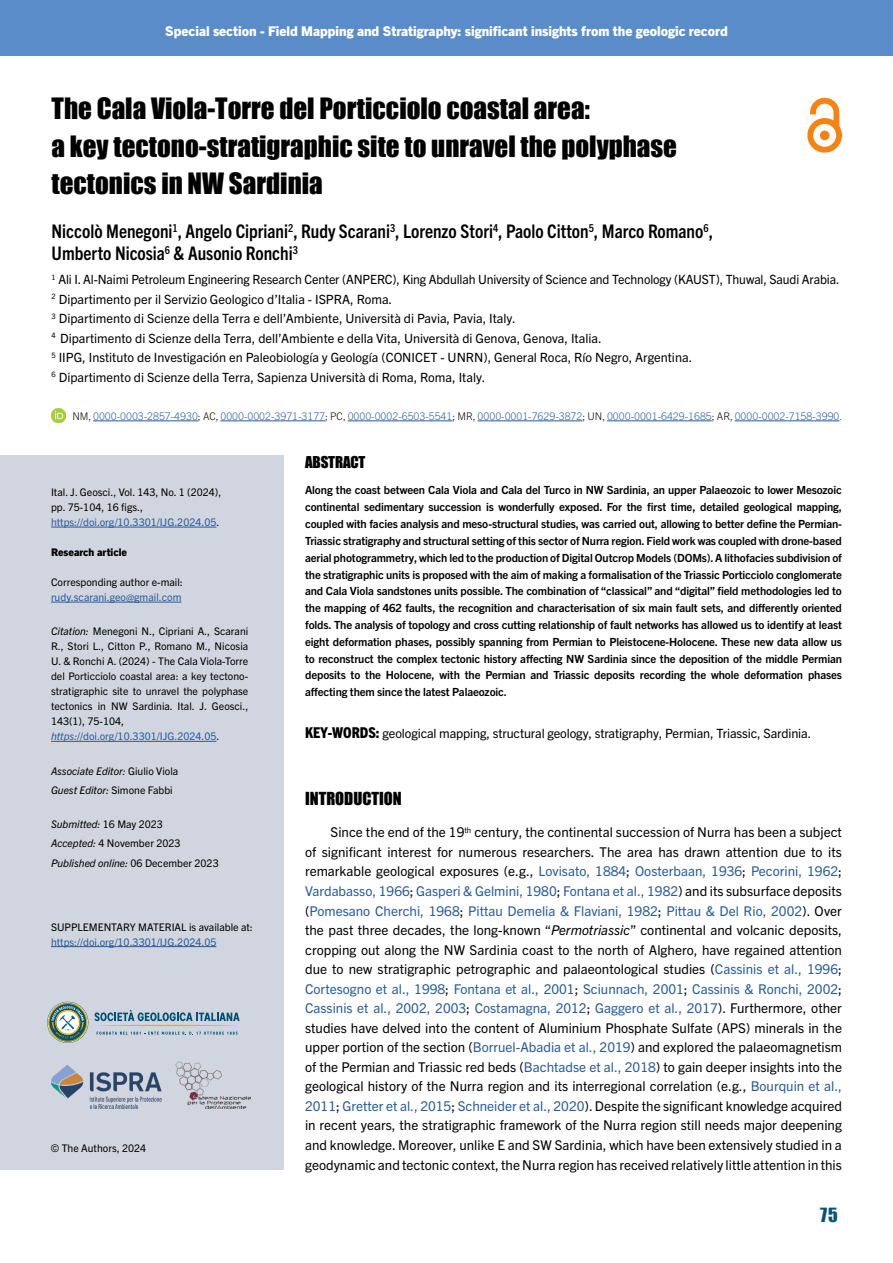
<style>
.page{position:relative;width:893px;height:1263px;background:#fff}
.page>*{position:absolute;margin:0;border:0;box-sizing:border-box;transform-origin:0 0}
.t1{font:27px/37.5px "Impact";color:#000}
.t2{font:700 condensed 18.75px/22.5px "Trade Gothic Next LT Pro";color:#000}
.t3{font:18px "Impact";color:#075472}
.t4{font:16.5px "Impact";color:#000}
.t5{font:15px "Impact";letter-spacing:-.01em;color:#000}
.t6{font:13.5px/19.5px "Trade Gothic Next LT Pro";color:#000;text-align:justify}
.t7{font:800 13.5px "Trade Gothic Next LT Pro";color:#fff}
.t8{font:12.75px/19.5px "Trade Gothic Next LT Pro";color:#000}
.t9{font:700 11.25px/16.8px "Trade Gothic Next LT Pro";letter-spacing:-.01em;color:#000;text-align:justify}
.t10{font:10.5px/15px "Trade Gothic Next LT Pro";color:#000}
.t11{font:300 10.5px "Trade Gothic Next LT Pro";color:#275b9b}
.t12{font:10.5px "Trade Gothic Next LT Pro";color:#275b9b}
.t13{font:italic 10.5px/19.2px "Trade Gothic Next LT Pro";color:#000}
.t14{font:800 10.5px "Trade Gothic Next LT Pro";color:#000}
.s1{color:#000}
.s2{color:#275b9b}
.s3{font-style:italic}
.s4{font-style:italic;color:#275b9b}
.s5{font-style:normal}
.s6{font-weight:800;font-stretch:condensed;font-size:15px}
</style>
<div class="page">
<div style="left:0;top:0;width:893px;height:55px;background:#5a8cc9"></div>
<div style="left:0;top:455px;width:284px;height:714px;background:#d0d5df"></div>
<svg style="left:47px;top:1002px;width:41px;height:41px"></svg>
<svg style="left:94px;top:1010px;width:146px;height:25px"></svg>
<img style="left:175px;top:1061px;width:76px;height:47px">
<img style="left:51px;top:1065px;width:111px;height:43px">
<hr style="left:93px;top:421px;width:105px;height:1px;background:#275b9b">
<hr style="left:220px;top:421px;width:105px;height:1px;background:#275b9b">
<hr style="left:348px;top:421px;width:104px;height:1px;background:#275b9b">
<hr style="left:478px;top:421px;width:104px;height:1px;background:#275b9b">
<hr style="left:607px;top:421px;width:105px;height:1px;background:#275b9b">
<hr style="left:735px;top:421px;width:104px;height:1px;background:#275b9b">
<img style="left:52px;top:409px;width:14px;height:14px">
<hr style="left:51px;top:527px;width:165px;height:1px;background:#275b9b">
<hr style="left:51px;top:602px;width:130px;height:1px;background:#275b9b">
<hr style="left:51px;top:741px;width:165px;height:1px;background:#275b9b">
<hr style="left:51px;top:946px;width:165px;height:1px;background:#275b9b">
<svg style="left:807px;top:97px;width:35px;height:56px"></svg>
<div style="left:820px;top:131px;width:10px;height:9px;background:#f58212;border-radius:50%"></div>
<p class="t7" style="left:165px;top:22px;width:564px">Special section - Field Mapping and Stratigraphy: significant insights from the geologic record</p>
<h1 class="t1" style="left:52px;top:89px;width:627px">The Cala Viola-Torre del Porticciolo coastal area:<br>a key tectono-stratigraphic site to unravel the polyphase tectonics in NW Sardinia</h1>
<h2 class="t2" style="left:52px;top:219px;width:663px">Niccolò Menegoni<sup>1</sup>, Angelo Cipriani<sup>2</sup>, Rudy Scarani<sup>3</sup>, Lorenzo Stori<sup>4</sup>, Paolo Citton<sup>5</sup>, Marco Romano<sup>6</sup>,<br>Umberto Nicosia<sup>6</sup> &amp; Ausonio Ronchi<sup>3</sup></h2>
<p class="t8" style="left:52px;top:269px;width:789px"><sup>1</sup> Ali I. Al-Naimi Petroleum Engineering Research Center (ANPERC), King Abdullah University of Science and Technology (KAUST), Thuwal, Saudi Arabia.<br><sup>2</sup> Dipartimento per il Servizio Geologico d’Italia - ISPRA, Roma.<br><sup>3</sup> Dipartimento di Scienze della Terra e dell’Ambiente, Università di Pavia, Pavia, Italy.<br><sup>4</sup> Dipartimento di Scienze della Terra, dell’Ambiente e della Vita, Università di Genova, Genova, Italia.<br><sup>5</sup> IIPG, Instituto de Investigación en Paleobiología y Geología (CONICET - UNRN), General Roca, Río Negro, Argentina.<br><sup>6</sup> Dipartimento di Scienze della Terra, Sapienza Università di Roma, Roma, Italy.</p>
<p class="t11" style="left:72px;top:409px;width:771px"><span class="s1">NM,</span> 0000-0003-2857-4930<span class="s1">; AC,</span> 0000-0002-3971-3177<span class="s1">; PC,</span> 0000-0002-6503-5541<span class="s1">; MR,</span> 0000-0001-7629-3872<span class="s1">; UN,</span> 0000-0001-6429-1685<span class="s1">; AR,</span> 0000-0002-7158-3990.</p>
<p class="t10" style="left:51px;top:484px;width:172px">Ital. J. Geosci., Vol. 143, No. 1 (2024), pp. 75-104, 16 figs., <span class="s2">https://doi.org/10.3301/IJG.2024.05</span>.</p>
<p class="t14" style="left:51px;top:545px;width:77px">Research article</p>
<p class="t10" style="left:51px;top:574px;width:133px">Corresponding author e-mail:</p>
<p class="t12" style="left:51px;top:590px;width:132px">rudy.scarani.geo@gmail.com</p>
<p class="t10" style="left:51px;top:623px;width:199px"><span class="s3">Citation:</span> Menegoni N., Cipriani A., Scarani R., Stori L., Citton P., Romano M., Nicosia U. &amp; Ronchi A. (2024) - The Cala Viola-Torre del Porticciolo coastal area: a key tectono&shy;stratigraphic site to unravel the polyphase tectonics in NW Sardinia. Ital. J. Geosci., 143(1), 75-104, <span class="s4">https:</span><span class="s2">//doi.org/10.3301/IJG.2024.05</span>.</p>
<p class="t13" style="left:51px;top:760px;width:129px">Associate Editor: <span class="s5">Giulio Viola<br></span>Guest Editor: <span class="s5">Simone Fabbi</span></p>
<p class="t10" style="left:51px;top:814px;width:169px;line-height:19.2px"><span class="s3">Submitted:</span> 16 May 2023<br><span class="s3">Accepted:</span> 4 November 2023<br><span class="s3">Published online:</span> 06 December 2023</p>
<p class="t10" style="left:51px;top:918px;width:203px">SUPPLEMENTARY MATERIAL is available at:</p>
<p class="t12" style="left:51px;top:934px;width:167px">https://doi.org/10.3301/IJG.2024.05</p>
<p class="t10" style="left:51px;top:1140px;width:97px">© The Authors, 2024</p>
<p class="t5" style="left:305px;top:450px;width:62px">ABSTRACT</p>
<p class="t9" style="left:305px;top:481px;width:538px">Along the coast between Cala Viola and Cala del Turco in NW Sardinia, an upper Palaeozoic to lower Mesozoic continental sedimentary succession is wonderfully exposed. For the first time, detailed geological mapping, coupled with facies analysis and meso-structural studies, was carried out, allowing to better define the Permian-Triassic stratigraphy and structural setting of this sector of Nurra region. Field work was coupled with drone-based aerial photogrammetry, which led to the production of Digital Outcrop Models (DOMs). A lithofacies subdivision of the stratigraphic units is proposed with the aim of making a formalisation of the Triassic Porticciolo conglomerate and Cala Viola sandstones units possible. The combination of “classical” and “digital” field methodologies led to the mapping of 462 faults, the recognition and characterisation of six main fault sets, and differently oriented folds. The analysis of topology and cross cutting relationship of fault networks has allowed us to identify at least eight deformation phases, possibly spanning from Permian to Pleistocene-Holocene. These new data allow us to reconstruct the complex tectonic history affecting NW Sardinia since the deposition of the middle Permian deposits to the Holocene, with the Permian and Triassic deposits recording the whole deformation phases affecting them since the latest Palaeozoic.</p>
<p class="t8" style="left:305px;top:723px;width:508px"><span class="s6">KEY-WORDS:</span> geological mapping, structural geology, stratigraphy, Permian, Triassic, Sardinia.</p>
<p class="t4" style="left:305px;top:786px;width:98px">INTRODUCTION</p>
<p class="t6" style="left:305px;top:822px;width:538px;text-indent:26px">Since the end of the 19<sup>th</sup> century, the continental succession of Nurra has been a subject of significant interest for numerous researchers. The area has drawn attention due to its remarkable geological exposures (e.g., <span class="s2">Lovisato, 1884</span>; <span class="s2">Oosterbaan, 1936</span>; <span class="s2">Pecorini, 1962</span>; <span class="s2">Vardabasso, 1966</span>; <span class="s2">Gasperi &amp; Gelmini, 1980</span>; <span class="s2">Fontana et al., 1982</span>) and its subsurface deposits (<span class="s2">Pomesano Cherchi, 1968</span>; <span class="s2">Pittau Demelia &amp; Flaviani, 1982</span>; <span class="s2">Pittau &amp; Del Rio, 2002</span>). Over the past three decades, the long-known “<span class="s3">Permotriassic</span>” continental and volcanic deposits, cropping out along the NW Sardinia coast to the north of Alghero, have regained attention due to new stratigraphic petrographic and palaeontological studies (<span class="s2">Cassinis et al., 1996</span>; <span class="s2">Cortesogno et al., 1998</span>; <span class="s2">Fontana et al., 2001</span>; <span class="s2">Sciunnach, 2001</span>; <span class="s2">Cassinis &amp; Ronchi, 2002</span>; <span class="s2">Cassinis et al., 2002, 2003</span>; <span class="s2">Costamagna, 2012</span>; <span class="s2">Gaggero et al., 2017</span>). Furthermore, other studies have delved into the content of Aluminium Phosphate Sulfate (APS) minerals in the upper portion of the section (<span class="s2">Borruel-Abadia et al., 2019</span>) and explored the palaeomagnetism of the Permian and Triassic red beds (<span class="s2">Bachtadse et al., 2018</span>) to gain deeper insights into the geological history of the Nurra region and its interregional correlation (e.g., <span class="s2">Bourquin et al., 2011</span>; <span class="s2">Gretter et al., 2015</span>; <span class="s2">Schneider et al., 2020</span>). Despite the significant knowledge acquired in recent years, the stratigraphic framework of the Nurra region still needs major deepening and knowledge. Moreover, unlike E and SW Sardinia, which have been extensively studied in a geodynamic and tectonic context, the Nurra region has received relatively little attention in this</p>
<h3 class="t3" style="left:820px;top:1201px;width:19px">75</h3>
</div>
